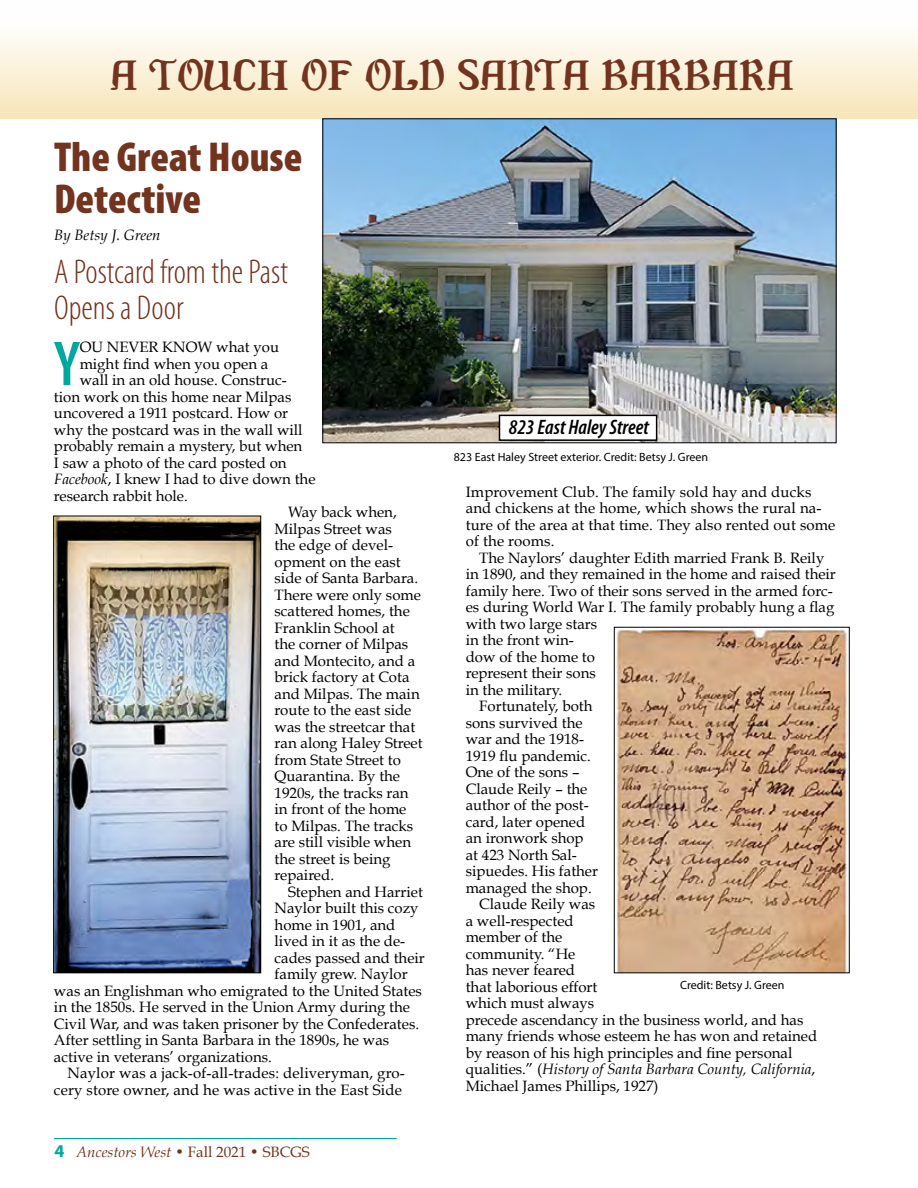
<style>
.page{position:relative;width:918px;height:1188px;background:#fff}
.page>*{position:absolute;margin:0;border:0;box-sizing:border-box;transform-origin:0 0}
.content_body{font:600 condensed 63.9px "Myriad Pro";color:#00a89f}
.content_body-2{font:45px "Delaguerra Demo";color:#72331f}
.Headline{font:900 condensed 42px/42px "Myriad Pro";color:#72331f}
.content_body-3{font:300 condensed 34.5px/36px "Myriad Pro";color:#72331f}
.content_body-4{font:italic 600 condensed 21px "Myriad Pro";color:#000}
.content_body-5{font:15px/16.5px "Book Antiqua";color:#000}
.t1{font:15px "Book Antiqua";color:#72331f}
.content_body-6{font:italic 15px "Book Antiqua";color:#000}
.t2{font:12px "Myriad Pro";color:#000}
.s1{font-style:italic}
.s2{font-family:"Myriad Pro";font-weight:700;font-size:18px;color:#00a89f}
</style>
<div class="page">
<hr style="left:54px;top:1138px;width:343px;height:1px;background:#00a89f">
<div style="left:0;top:0;width:918px;height:119px;background:linear-gradient(to bottom,#fff,#f8e6ba)"></div>
<img style="left:616px;top:629px;width:232px;height:342px">
<div style="left:614px;top:627px;width:236px;height:346px;border:1px solid #000"></div>
<img style="left:55px;top:518px;width:204px;height:453px">
<div style="left:53px;top:516px;width:208px;height:457px;border:1px solid #000"></div>
<img style="left:324px;top:120px;width:511px;height:321px">
<div style="left:499px;top:415px;width:158px;height:26px;background:#fff;border:2px solid #000"></div>
<p class="content_body-2" style="left:110px;top:54px;width:686px">A TOUCH OF OLD SANTA BARBARA</p>
<p class="Headline" style="left:54px;top:134px;width:250px">The Great House<br>Detective</p>
<p class="content_body-6" style="left:54px;top:227px;width:108px">By Betsy J. Green</p>
<p class="content_body-3" style="left:54px;top:254px;width:236px">A Postcard from the Past<br>Opens a Door</p>
<p class="content_body" style="left:54px;top:325px;width:27px">Y</p>
<p class="content_body-5" style="left:80px;top:339px;width:201px">OU NEVER KNOW what you</p>
<p class="content_body-5" style="left:80px;top:355px;width:190px">might find when you open a</p>
<p class="content_body-5" style="left:80px;top:372px;width:209px">wall in an old house. Construc-</p>
<p class="content_body-5" style="left:54px;top:388px;width:239px">tion work on this home near Milpas</p>
<p class="content_body-5" style="left:54px;top:405px;width:236px">uncovered a 1911 postcard. How or</p>
<p class="content_body-5" style="left:54px;top:421px;width:250px">why the postcard was in the wall will</p>
<p class="content_body-5" style="left:54px;top:438px;width:250px">probably remain a mystery, but when</p>
<p class="content_body-5" style="left:54px;top:454px;width:234px">I saw a photo of the card posted on</p>
<p class="content_body-5" style="left:54px;top:471px;width:263px"><span class="s1">Facebook</span>, I knew I had to dive down the</p>
<p class="content_body-5" style="left:54px;top:487px;width:135px">research rabbit hole.</p>
<p class="content_body-5" style="left:275px;top:504px;width:150px;text-indent:14px">Way back when,<br>Milpas Street was<br>the edge of devel&shy;opment on the east side of Santa Barbara.<br>There were only some scattered homes, the<br>Franklin School at<br>the corner of Milpas and Montecito, and a brick factory at Cota and Milpas. The main route to the east side was the streetcar that ran along Haley Street from State Street to<br>Quarantina. By the<br>1920s, the tracks ran in front of the home to Milpas. The tracks are still visible when the street is being repaired.</p>
<p class="content_body-5" style="left:288px;top:883px;width:136px">Stephen and Harriet</p>
<p class="content_body-5" style="left:275px;top:900px;width:146px">Naylor built this cozy</p>
<p class="content_body-5" style="left:275px;top:916px;width:122px">home in 1901, and</p>
<p class="content_body-5" style="left:275px;top:933px;width:132px">lived in it as the de-</p>
<p class="content_body-5" style="left:275px;top:949px;width:152px">cades passed and their</p>
<p class="content_body-5" style="left:275px;top:966px;width:135px">family grew. Naylor</p>
<p class="content_body-5" style="left:54px;top:982px;width:369px">was an Englishman who emigrated to the United States</p>
<p class="content_body-5" style="left:54px;top:999px;width:358px">in the 1850s. He served in the Union Army during the</p>
<p class="content_body-5" style="left:54px;top:1015px;width:367px">Civil War, and was taken prisoner by the Confederates.</p>
<p class="content_body-5" style="left:54px;top:1032px;width:337px">After settling in Santa Barbara in the 1890s, he was</p>
<p class="content_body-5" style="left:54px;top:1048px;width:219px">active in veterans’ organizations.</p>
<p class="content_body-5" style="left:54px;top:1065px;width:352px;text-align:right">Naylor was a jack-of-all-trades: deliveryman, gro&shy;cery store owner, and he was active in the East Side</p>
<p class="t1" style="left:55px;top:1143px;width:257px"><span class="s2">4</span> <span class="s1">Ancestors West</span> • Fall 2021 • SBCGS</p>
<p class="content_body-4" style="left:509px;top:414px;width:142px">823 East Haley Street</p>
<p class="t2" style="left:454px;top:449px;width:256px">823 East Haley Street exterior. Credit: Betsy J. Green</p>
<p class="content_body-5" style="left:466px;top:484px;width:371px">Improvement Club. The family sold hay and ducks and chickens at the home, which shows the rural na&shy;ture of the area at that time. They also rented out some of the rooms.</p>
<p class="content_body-5" style="left:466px;top:550px;width:372px;text-indent:14px">The Naylors’ daughter Edith married Frank B. Reily in 1890, and they remained in the home and raised their family here. Two of their sons served in the armed forc&shy;es during World War I. The family probably hung a flag with two large stars<br>in the front win-<br>dow of the home to<br>represent their sons<br>in the military.</p>
<p class="content_body-5" style="left:466px;top:698px;width:134px;text-indent:14px">Fortunately, both sons survived the war and the 1918-<br>1919 flu pandemic.<br>One of the sons –<br>Claude Reily – the author of the post&shy;card, later opened an ironwork shop at 423 North Sal&shy;sipuedes. His father managed the shop.</p>
<p class="content_body-5" style="left:466px;top:896px;width:353px;text-indent:14px">Claude Reily was<br>a well-respected<br>member of the<br>community. “He<br>has never feared<br>that laborious effort<br>which must always<br>precede ascendancy in the business world, and has many friends whose esteem he has won and retained by reason of his high principles and fine personal qualities.” (<span class="s1">History of Santa Barbara County, California</span>,<br>Michael James Phillips, 1927)</p>
<p class="t2" style="left:680px;top:978px;width:106px">Credit: Betsy J. Green</p>
</div>
